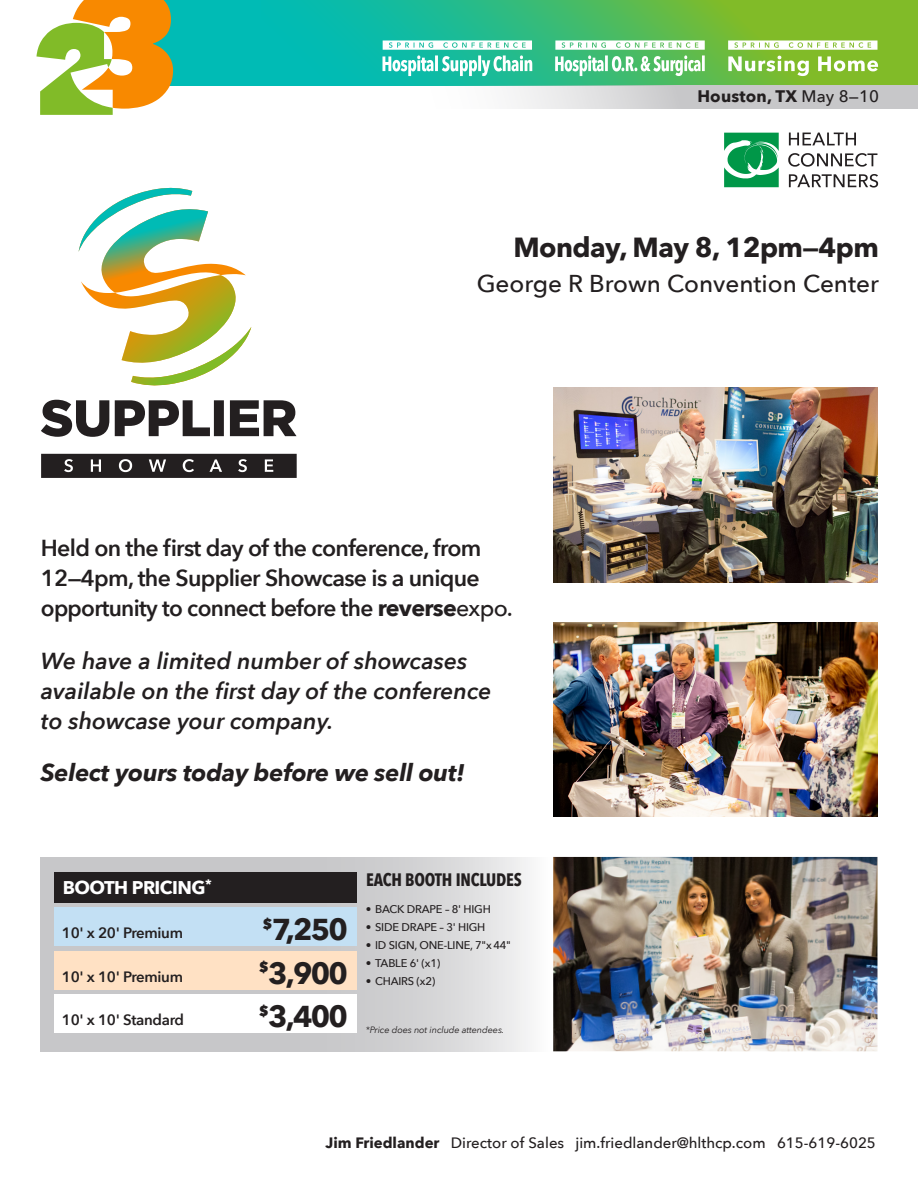
<style>
.page{position:relative;width:918px;height:1188px;background:#fff}
.page>*{position:absolute;margin:0;border:0;box-sizing:border-box;transform-origin:0 0}
.t1{font:700 30.15px "Avenir Next";letter-spacing:-.06em;color:#231f20}
.t2{font:700 27.6px "Avenir Next";letter-spacing:-.02em;color:#231f20}
.t3{font:500 24.3px "Avenir Next";color:#231f20}
.t4{font:italic 700 24px "Avenir Next";letter-spacing:-.01em;color:#231f20}
.t5{font:600 23.1px/30px "Avenir Next";letter-spacing:-.03em;color:#231f20}
.t6{font:italic 600 23.1px "Avenir Next";color:#231f20}
.t7{font:700 18.45px "Avenir Next";letter-spacing:-.03em;color:#fff}
.t8{font:700 18px "Avenir Next Condensed";letter-spacing:-.01em;color:#231f20;scale:.96 1}
.t9{font:700 16.65px "Avenir Next";letter-spacing:.01em;color:#231f20}
.t10{font:500 15px "Avenir Next";color:#231f20}
.t11{font:600 15px "Avenir Next";letter-spacing:-.02em;color:#231f20}
.t12{font:500 11.25px "Avenir Next";letter-spacing:-.02em;color:#231f20}
.t13{font:italic 9.15px "Avenir Next";letter-spacing:-.01em;color:#231f20}
.s1{font-weight:500}
.s2{font-weight:700}
</style>
<div class="page">
<svg style="left:724px;top:133px;width:55px;height:54px"></svg>
<svg style="left:789px;top:174px;width:89px;height:14px"></svg>
<svg style="left:788px;top:153px;width:89px;height:14px"></svg>
<svg style="left:789px;top:133px;width:67px;height:12px"></svg>
<img style="left:554px;top:622px;width:324px;height:195px">
<img style="left:554px;top:388px;width:324px;height:194px">
<img style="left:553px;top:857px;width:325px;height:194px">
<svg style="left:40px;top:857px;width:490px;height:194px"></svg>
<div style="left:54px;top:951px;width:303px;height:38px;background:#ffe1c4"></div>
<div style="left:54px;top:995px;width:303px;height:38px;background:#fff"></div>
<div style="left:54px;top:908px;width:303px;height:38px;background:#c3e0f4"></div>
<div style="left:54px;top:872px;width:303px;height:31px;background:#231f20"></div>
<svg style="left:41px;top:454px;width:256px;height:24px"></svg>
<svg style="left:41px;top:400px;width:256px;height:37px"></svg>
<svg style="left:79px;top:187px;width:172px;height:199px"></svg>
<div style="left:139px;top:0;width:779px;height:85px;background:#00bbb5"></div>
<svg style="left:261px;top:0;width:657px;height:86px"></svg>
<svg style="left:512px;top:86px;width:406px;height:23px;fill:#c7c7c9"></svg>
<svg style="left:555px;top:40px;width:150px;height:36px"></svg>
<svg style="left:383px;top:40px;width:149px;height:36px"></svg>
<svg style="left:728px;top:40px;width:150px;height:10px"></svg>
<svg style="left:728px;top:56px;width:150px;height:20px"></svg>
<svg style="left:36px;top:0;width:137px;height:115px"></svg>
<p class="t9" style="left:697px;top:82px;width:183px">Houston, TX <span class="s1">May 8—10</span></p>
<p class="t2" style="left:513px;top:223px;width:367px">Monday, May 8, 12pm—4pm</p>
<p class="t3" style="left:477px;top:262px;width:404px">George R Brown Convention Center</p>
<p class="t5" style="left:41px;top:532px;width:473px">Held on the first day of the conference, from<br>12—4pm, the Supplier Showcase is a unique opportunity to connect before the <span class="s2">reverse</span><span class="s1">expo.</span></p>
<p class="t6" style="left:41px;top:641px;width:428px">We have a limited number of showcases</p>
<p class="t6" style="left:41px;top:671px;width:452px">available on the first day of the conference</p>
<p class="t6" style="left:41px;top:701px;width:294px">to showcase your company.</p>
<p class="t4" style="left:41px;top:752px;width:426px">Select yours today before we sell out!</p>
<p class="t7" style="left:63px;top:872px;width:150px">BOOTH PRICING<sup>*</sup></p>
<p class="t11" style="left:62px;top:920px;width:123px">10' x 20' Premium</p>
<p class="t11" style="left:62px;top:963px;width:123px">10' x 10' Premium</p>
<p class="t11" style="left:62px;top:1007px;width:124px">10' x 10' Standard</p>
<p class="t1" style="left:263px;top:903px;width:87px"><sup>$</sup>7,250</p>
<p class="t1" style="left:259px;top:947px;width:90px"><sup>$</sup>3,900</p>
<p class="t1" style="left:259px;top:990px;width:90px"><sup>$</sup>3,400</p>
<p class="t8" style="left:366px;top:869px;width:164px">EACH BOOTH INCLUDES</p>
<p class="t12" style="left:366px;top:900px;width:127px">• BACK DRAPE – 8' HIGH</p>
<p class="t12" style="left:366px;top:918px;width:121px">• SIDE DRAPE – 3' HIGH</p>
<p class="t12" style="left:366px;top:936px;width:147px">• ID SIGN, ONE-LINE, 7"x 44"</p>
<p class="t12" style="left:366px;top:954px;width:76px">• TABLE 6' (x1)</p>
<p class="t12" style="left:366px;top:972px;width:71px">• CHAIRS (x2)</p>
<p class="t13" style="left:366px;top:1022px;width:140px">*Price does not include attendees.</p>
<p class="t10" style="left:325px;top:1130px;width:552px"><span class="s2">Jim Friedlander</span> Director of Sales jim.friedlander@hlthcp.com 615-619-6025</p>
</div>
